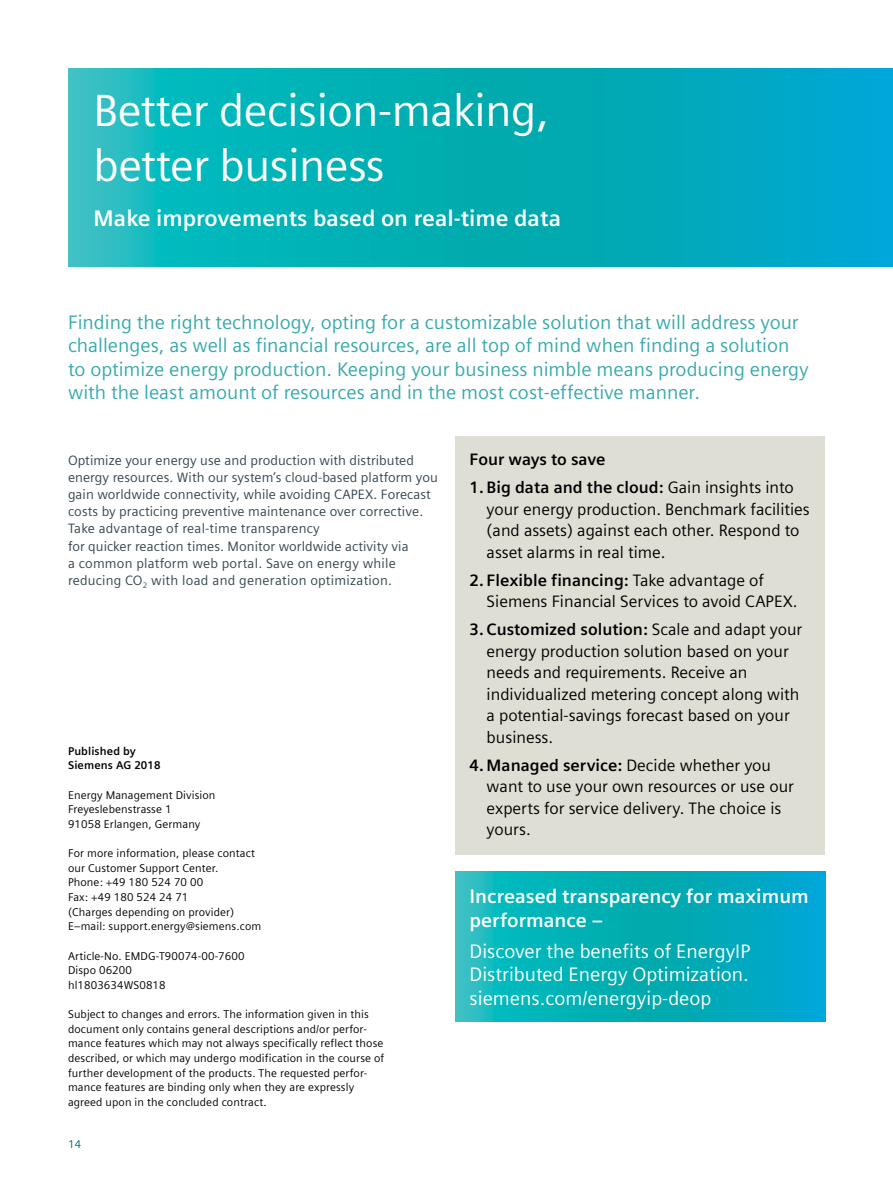
<style>
.page{position:relative;width:893px;height:1191px;background:#fff}
.page>*{position:absolute;margin:0;border:0;box-sizing:border-box;transform-origin:0 0}
.t1{font:45px/54px "Siemens Sans Global";letter-spacing:-.01em;color:#fff}
.t2{font:700 22.5px "Siemens Sans Global";color:#fff}
.t3{font:19.5px/23.4px "Siemens Sans Global";color:#38a9ae}
.t4{font:19.5px/23.4px "Siemens Sans Global";color:#fff;text-align:justify}
.t5{font:700 19.5px/23.4px "Siemens Sans Global";color:#fff}
.t6{font:16.5px/21.5px "Siemens Sans Global";color:#000}
.t7{font:700 16.5px "Siemens Sans Global";letter-spacing:-.005em;color:#000}
.t8{font:13.5px/17px "Siemens Sans Global";letter-spacing:.005em;color:#34454e}
.t9{font:11.25px/14.7px "Siemens Sans Global";letter-spacing:.01em;color:#000}
.t10{font:700 11.25px/14.7px "Siemens Sans Global";letter-spacing:.01em;color:#000}
.t11{font:11.25px "Siemens Sans Global";color:#006777}
.s1{font-weight:700}
</style>
<div class="page">
<div style="left:455px;top:436px;width:370px;height:419px;background:#dfded4"></div>
<svg style="left:68px;top:68px;width:825px;height:199px;background:#04aebb"></svg>
<svg style="left:455px;top:872px;width:370px;height:149px;background:#04aebb"></svg>
<h1 class="t1" style="left:94px;top:86px;width:457px">Better decision-making, better business</h1>
<h2 class="t2" style="left:94px;top:205px;width:469px">Make improvements based on real-time data</h2>
<p class="t3" style="left:68px;top:311px;width:742px">Finding the right technology, opting for a customizable solution that will address your challenges, as well as financial resources, are all top of mind when finding a solution to optimize energy production. Keeping your business nimble means producing energy with the least amount of resources and in the most cost-effective manner.</p>
<p class="t8" style="left:68px;top:453px;width:371px">Optimize your energy use and production with distributed energy resources. With our system’s cloud-based platform you gain worldwide connectivity, while avoiding CAPEX. Forecast costs by practicing preventive maintenance over corrective.<br>Take advantage of real-time transparency<br>for quicker reaction times. Monitor worldwide activity via<br>a common platform web portal. Save on energy while reducing CO<sub>2</sub> with load and generation optimization.</p>
<p class="t10" style="left:68px;top:743px;width:94px">Published by<br>Siemens AG 2018</p>
<p class="t9" style="left:68px;top:788px;width:149px">Energy Management Division<br>Freyeslebenstrasse 1<br>91058 Erlangen, Germany</p>
<p class="t9" style="left:68px;top:846px;width:195px">For more information, please contact our Customer Support Center.<br>Phone: +49 180 524 70 00<br>Fax: +49 180 524 24 71<br>(Charges depending on provider)<br>E–mail: support.energy@siemens.com</p>
<p class="t9" style="left:68px;top:948px;width:178px">Article-No. EMDG-T90074-00-7600<br>Dispo 06200<br>hl1803634WS0818</p>
<p class="t9" style="left:68px;top:1007px;width:318px">Subject to changes and errors. The information given in this document only contains general descriptions and/or perfor&shy;mance features which may not always specifically reflect those described, or which may undergo modification in the course of further development of the products. The requested perfor&shy;mance features are binding only when they are expressly agreed upon in the concluded contract.</p>
<p class="t11" style="left:68px;top:1136px;width:15px">14</p>
<h3 class="t7" style="left:470px;top:450px;width:137px">Four ways to save</h3>
<h3 class="t6" style="left:487px;top:477px;width:325px;text-indent:-17px"><span class="s1">1. Big data and the cloud:</span> Gain insights into your energy production. Benchmark facilities (and assets) against each other. Respond to asset alarms in real time.</h3>
<h3 class="t6" style="left:487px;top:570px;width:312px;text-indent:-17px"><span class="s1">2. Flexible financing:</span> Take advantage of<br>Siemens Financial Services to avoid CAPEX.</h3>
<h3 class="t6" style="left:487px;top:619px;width:317px;text-indent:-17px"><span class="s1">3. Customized solution:</span> Scale and adapt your energy production solution based on your needs and requirements. Receive an individualized metering concept along with a potential-savings forecast based on your business.</h3>
<h3 class="t6" style="left:487px;top:755px;width:309px;text-indent:-17px"><span class="s1">4. Managed service:</span> Decide whether you want to use your own resources or use our experts for service delivery. The choice is yours.</h3>
<h3 class="t5" style="left:470px;top:884px;width:341px">Increased transparency for maximum performance –</h3>
<h3 class="t4" style="left:470px;top:940px;width:282px">Discover the benefits of EnergyIP Distributed Energy Optimization. siemens.com/energyip-deop</h3>
</div>
